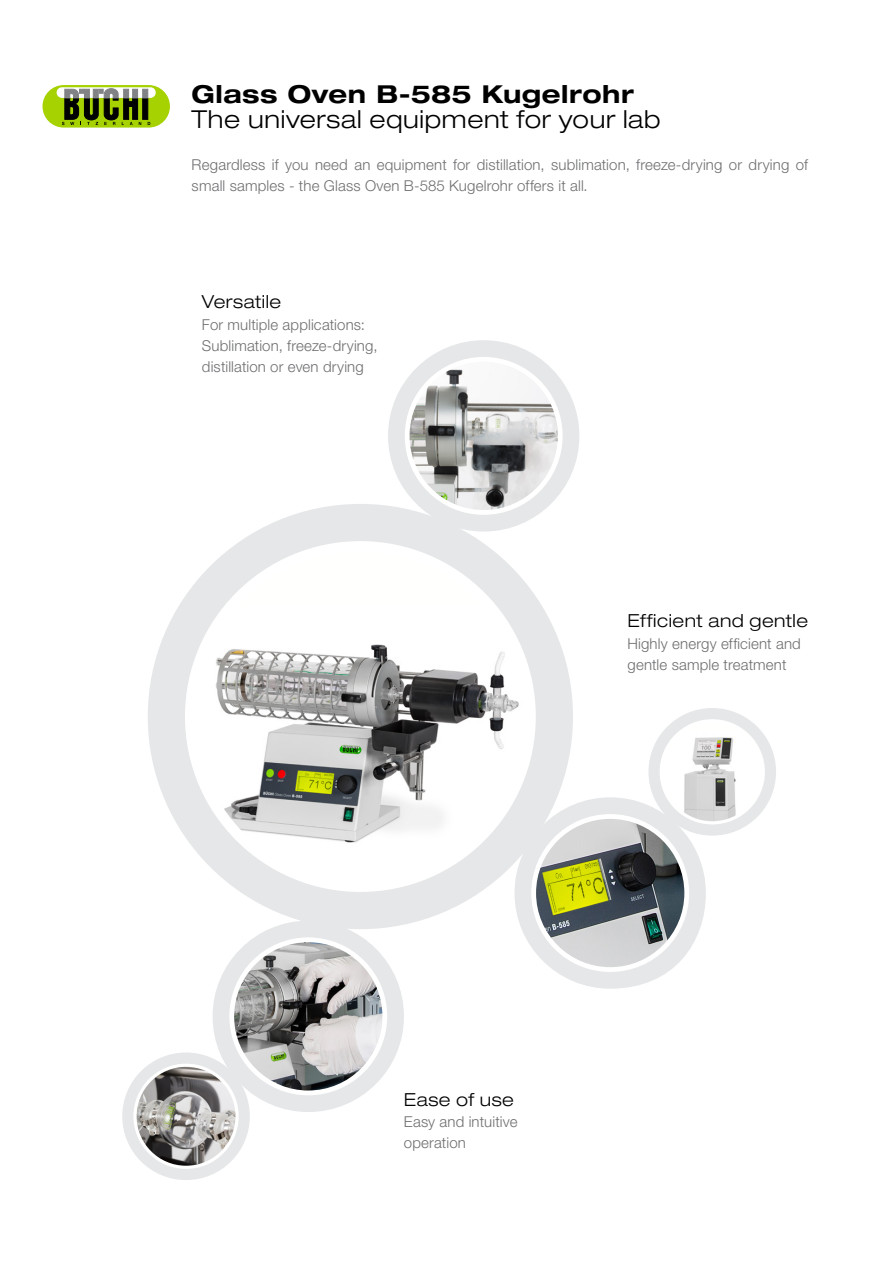
<style>
.page{position:relative;width:893px;height:1263px;background:#fff}
.page>*{position:absolute;margin:0;border:0;box-sizing:border-box;transform-origin:0 0}
.EN_Cover_Subline{font:300 expanded 24.75px "Helvetica Neue LT Std";letter-spacing:.03em;color:#000}
.EN_Cover_Headline{font:700 expanded 24.75px "Helvetica Neue LT Std";letter-spacing:.02em;color:#000}
.EN_Title{font:300 expanded 18px "Helvetica Neue LT Std";letter-spacing:.025em;color:#000}
.EN_Body_text_left{font:300 15px/21.3px "Helvetica Neue LT Std";letter-spacing:.01em;color:#6d6e71}
.EN_Body_text_justifi{font:300 15px/21.3px "Helvetica Neue LT Std";letter-spacing:.01em;color:#6d6e71}
</style>
<div class="page">
<div style="left:43px;top:85px;width:127px;height:43px;background:#a5d200;border-radius:21px"></div>
<div style="left:143px;top:89px;width:5px;height:30px;background:#000;border:1px solid #000"></div>
<svg style="left:57px;top:87px;width:99px;height:11px"></svg>
<div style="left:143px;top:89px;width:5px;height:9px;background:#808285"></div>
<svg style="left:62px;top:89px;width:79px;height:36px"></svg>
<div style="left:148px;top:504px;width:425px;height:425px;background:#e6e7e8;border-radius:50%"></div>
<div style="left:185px;top:541px;width:351px;height:351px;background:#fff;border-radius:50%"></div>
<img style="left:197px;top:608px;width:328px;height:272px">
<div style="left:213px;top:921px;width:191px;height:191px;background:#e6e7e8;border-radius:50%"></div>
<div style="left:229px;top:937px;width:158px;height:158px;background:#fff;border-radius:50%"></div>
<img style="left:234px;top:942px;width:148px;height:148px;border-radius:74px">
<div style="left:514px;top:797px;width:192px;height:192px;background:#e6e7e8;border-radius:50%"></div>
<div style="left:531px;top:814px;width:158px;height:158px;background:#fff;border-radius:50%"></div>
<img style="left:536px;top:819px;width:148px;height:148px;border-radius:74px">
<div style="left:388px;top:340px;width:191px;height:191px;background:#e6e7e8;border-radius:50%"></div>
<div style="left:405px;top:357px;width:158px;height:158px;background:#fff;border-radius:50%"></div>
<img style="left:410px;top:362px;width:148px;height:148px;border-radius:74px">
<div style="left:122px;top:1052px;width:128px;height:128px;background:#e6e7e8;border-radius:50%"></div>
<svg style="left:133px;top:1064px;width:106px;height:105px"></svg>
<img style="left:137px;top:1067px;width:98px;height:99px;border-radius:49px">
<div style="left:648px;top:708px;width:128px;height:128px;background:#e6e7e8;border-radius:50%"></div>
<div style="left:660px;top:719px;width:105px;height:105px;background:#fff;border-radius:50%"></div>
<img style="left:663px;top:729px;width:99px;height:92px">
<p class="EN_Cover_Headline" style="left:192px;top:78px;width:444px">Glass Oven B-585 Kugelrohr</p>
<p class="EN_Cover_Subline" style="left:192px;top:104px;width:471px">The universal equipment for your lab</p>
<p class="EN_Body_text_justifi" style="left:192px;top:154px;width:618px">Regardless if you need an equipment for distillation, sublimation, freeze-drying or drying of small samples - the Glass Oven B-585 Kugelrohr offers it all.</p>
<p class="EN_Title" style="left:202px;top:291px;width:81px">Versatile</p>
<p class="EN_Body_text_left" style="left:202px;top:313px;width:177px">For multiple applications:<br>Sublimation, freeze-drying, distillation or even drying</p>
<p class="EN_Title" style="left:627px;top:610px;width:182px">Efficient and gentle</p>
<p class="EN_Body_text_left" style="left:627px;top:632px;width:175px">Highly energy efficient and gentle sample treatment</p>
<p class="EN_Title" style="left:404px;top:1088px;width:111px">Ease of use</p>
<p class="EN_Body_text_left" style="left:404px;top:1110px;width:115px">Easy and intuitive operation</p>
</div>
